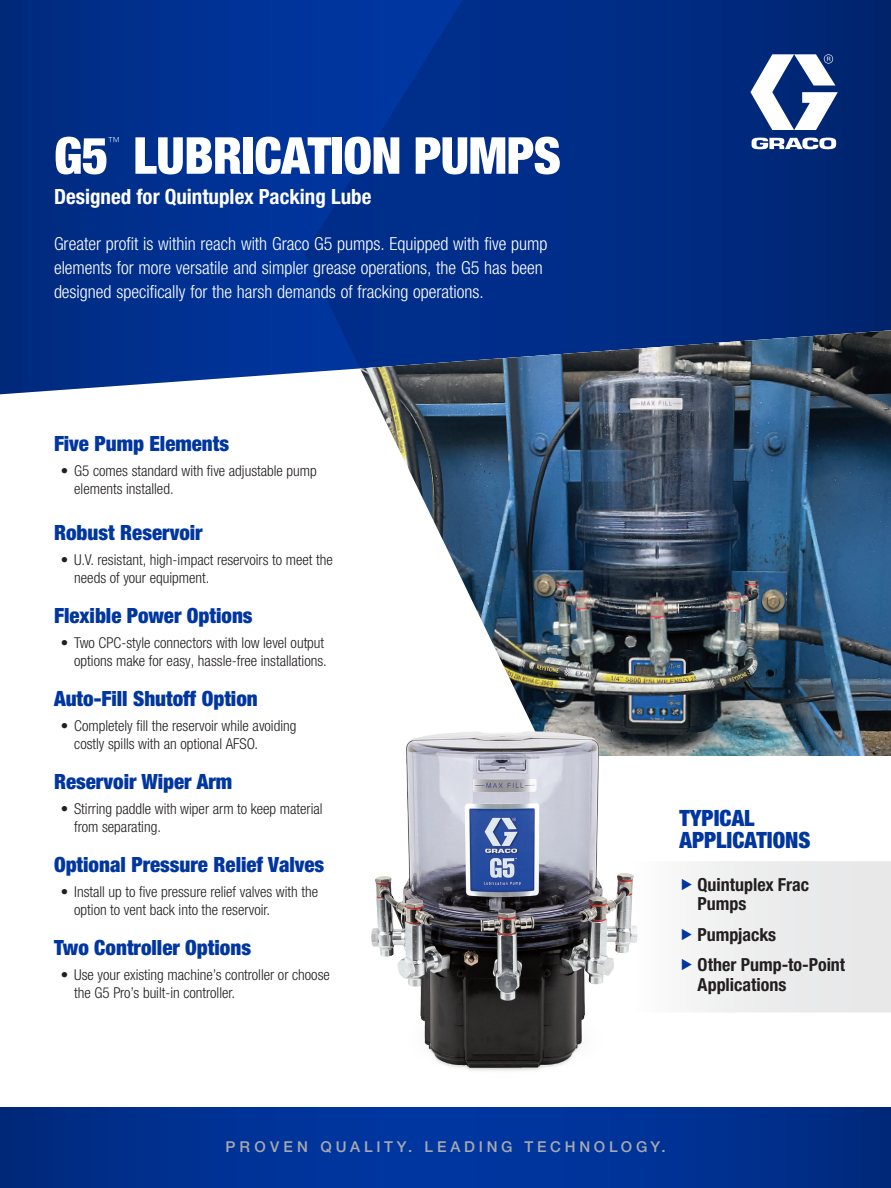
<style>
.page{position:relative;width:891px;height:1188px;background:#fff}
.page>*{position:absolute;margin:0;border:0;box-sizing:border-box;transform-origin:0 0}
.t1{font:900 condensed 51px "Helvetica Neue LTW1 G";letter-spacing:-.01em;color:#fff}
.t2{font:900 condensed 22.5px "Helvetica Neue LTW1 G";color:#0036a0}
.t3{font:900 condensed 21px "Helvetica Neue LTW1 G";color:#0036a0}
.t4{font:700 condensed 21px "Helvetica Neue LTW1 G";color:#fff}
.body_copy{font:300 condensed 18px/24px "Helvetica Neue LTW1 G";color:#fff}
.t5{font:700 condensed 18px/19.5px "Helvetica Neue LTW1 G";color:#231f20}
.t6{font:300 condensed 15px/18px "Helvetica Neue LTW1 G";color:#231f20}
.t7{font:500 15px "Helvetica Neue LTW1 G";letter-spacing:.25em;color:#a8a9ad}
.t8{font:100 condensed 12.6px "Helvetica Neue LTW1 G";color:#fff}
</style>
<div class="page">
<svg style="left:0;top:1107px;width:891px;height:81px;fill:#003295"></svg>
<svg style="left:0;top:0;width:305px;height:395px;fill:#00308f"></svg>
<svg style="left:305px;top:0;width:586px;height:373px;fill:#002d88"></svg>
<svg style="left:750px;top:54px;width:88px;height:76px"></svg>
<svg style="left:752px;top:137px;width:84px;height:12px"></svg>
<img style="left:360px;top:330px;width:531px;height:426px">
<div style="left:569px;top:861px;width:322px;height:152px;background:#ebeced"></div>
<img style="left:345px;top:709px;width:317px;height:404px">
<svg style="left:682px;top:879px;width:2px;height:13px"></svg>
<svg style="left:682px;top:928px;width:2px;height:14px"></svg>
<svg style="left:682px;top:959px;width:2px;height:13px"></svg>
<p class="t1" style="left:54px;top:125px;width:56px">G5</p>
<p class="t8" style="left:108px;top:135px;width:14px">™</p>
<p class="t1" style="left:133px;top:125px;width:429px">LUBRICATION PUMPS</p>
<p class="t4" style="left:54px;top:184px;width:319px">Designed for Quintuplex Packing Lube</p>
<p class="body_copy" style="left:54px;top:232px;width:495px">Greater profit is within reach with Graco G5 pumps. Equipped with five pump elements for more versatile and simpler grease operations, the G5 has been designed specifically for the harsh demands of fracking operations.</p>
<p class="t3" style="left:54px;top:432px;width:177px">Five Pump Elements</p>
<p class="t6" style="left:74px;top:462px;width:244px;text-indent:-14px">• G5 comes standard with five adjustable pump elements installed.</p>
<p class="t3" style="left:54px;top:520px;width:150px">Robust Reservoir</p>
<p class="t6" style="left:74px;top:551px;width:260px;text-indent:-14px">• U.V. resistant, high-impact reservoirs to meet the needs of your equipment.</p>
<p class="t3" style="left:54px;top:603px;width:200px">Flexible Power Options</p>
<p class="t6" style="left:61px;top:634px;width:268px;text-align:right">• Two CPC-style connectors with low level output options make for easy, hassle-free installations.</p>
<p class="t3" style="left:54px;top:686px;width:205px">Auto-Fill Shutoff Option</p>
<p class="t6" style="left:74px;top:717px;width:224px;text-indent:-14px">• Completely fill the reservoir while avoiding costly spills with an optional AFSO.</p>
<p class="t3" style="left:54px;top:769px;width:180px">Reservoir Wiper Arm</p>
<p class="t6" style="left:74px;top:800px;width:250px;text-indent:-14px">• Stirring paddle with wiper arm to keep material from separating.</p>
<p class="t3" style="left:54px;top:852px;width:272px">Optional Pressure Relief Valves</p>
<p class="t6" style="left:74px;top:883px;width:245px;text-indent:-14px">• Install up to five pressure relief valves with the option to vent back into the reservoir.</p>
<p class="t3" style="left:54px;top:935px;width:199px">Two Controller Options</p>
<p class="t6" style="left:74px;top:966px;width:257px;text-indent:-14px">• Use your existing machine’s controller or choose the G5 Pro’s built-in controller.</p>
<p class="t2" style="left:680px;top:804px;width:77px">TYPICAL</p>
<p class="t2" style="left:680px;top:827px;width:133px">APPLICATIONS</p>
<p class="t5" style="left:698px;top:875px;width:113px">Quintuplex Frac<br>Pumps</p>
<p class="t5" style="left:698px;top:925px;width:80px">Pumpjacks</p>
<p class="t5" style="left:698px;top:955px;width:149px">Other Pump-to-Point<br>Applications</p>
<p class="t7" style="left:225px;top:1138px;width:442px">PROVEN QUALITY. LEADING TECHNOLOGY.</p>
</div>
